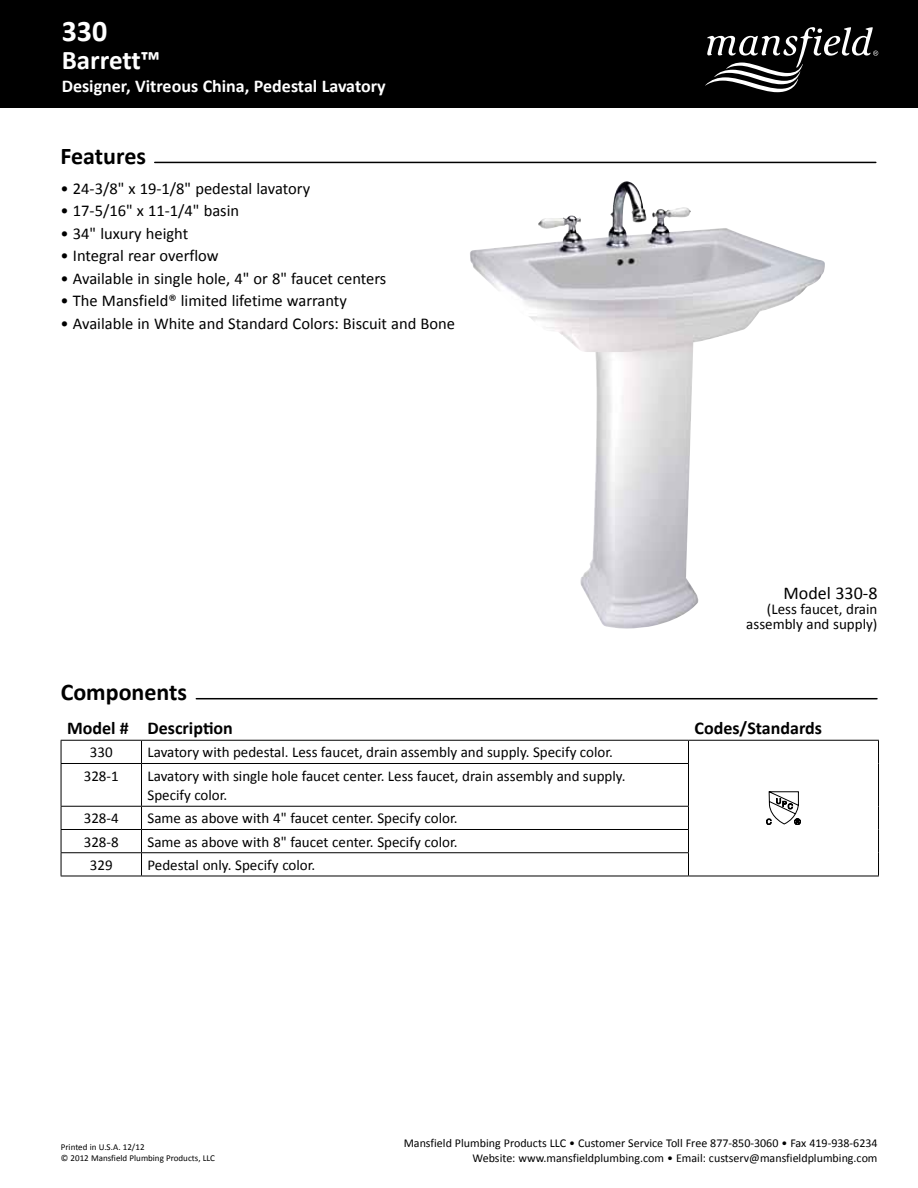
<style>
.page{position:relative;width:918px;height:1188px;background:#fff}
.page>*{position:absolute;margin:0;border:0;box-sizing:border-box;transform-origin:0 0}
.t1{font:700 30px "Calibri";color:#fff}
.t2{font:700 27px "Calibri";letter-spacing:-.005em;color:#fff}
.t3{font:700 24px "Calibri";color:#000}
.t4{font:700 18px "Calibri";color:#fff}
.t5{font:700 18px "Calibri";color:#000}
.t6{font:18px "Calibri";color:#000}
.t7{font:16.5px "Calibri";color:#000}
.t8{font:15px/19.5px "Calibri";color:#000}
.t9{font:12px/15px "Calibri";color:#000;text-align:right}
.t10{font:9px/10.8px "Calibri";color:#000}
</style>
<div class="page">
<img style="left:470px;top:181px;width:355px;height:448px">
<hr style="left:155px;top:162px;width:721px;height:1px;background:#000">
<hr style="left:61px;top:740px;width:81px;height:1px;background:#000">
<hr style="left:142px;top:740px;width:546px;height:1px;background:#000">
<svg style="left:141px;top:741px;width:1px;height:22px"></svg>
<hr style="left:141px;top:764px;width:1px;height:42px;background:#000">
<svg style="left:141px;top:807px;width:1px;height:69px"></svg>
<hr style="left:61px;top:763px;width:81px;height:1px;background:#000">
<hr style="left:61px;top:806px;width:81px;height:1px;background:#000">
<hr style="left:61px;top:829px;width:81px;height:1px;background:#000">
<hr style="left:61px;top:852px;width:81px;height:1px;background:#000">
<hr style="left:61px;top:876px;width:81px;height:1px;background:#000">
<hr style="left:142px;top:763px;width:547px;height:1px;background:#000">
<hr style="left:142px;top:806px;width:547px;height:1px;background:#000">
<hr style="left:142px;top:829px;width:547px;height:1px;background:#000">
<hr style="left:142px;top:852px;width:547px;height:1px;background:#000">
<hr style="left:142px;top:876px;width:546px;height:1px;background:#000">
<svg style="left:61px;top:741px;width:1px;height:22px"></svg>
<hr style="left:61px;top:764px;width:1px;height:42px;background:#000">
<svg style="left:61px;top:807px;width:1px;height:69px"></svg>
<hr style="left:688px;top:740px;width:191px;height:1px;background:#000">
<svg style="left:688px;top:741px;width:1px;height:22px"></svg>
<svg style="left:878px;top:741px;width:1px;height:22px"></svg>
<hr style="left:688px;top:764px;width:1px;height:42px;background:#000">
<hr style="left:878px;top:763px;width:1px;height:43px;background:#000">
<svg style="left:688px;top:807px;width:1px;height:69px"></svg>
<svg style="left:878px;top:806px;width:1px;height:70px"></svg>
<hr style="left:688px;top:876px;width:191px;height:1px;background:#000">
<svg style="left:766px;top:791px;width:35px;height:34px"></svg>
<hr style="left:196px;top:698px;width:681px;height:1px;background:#000">
<div style="left:0;top:0;width:918px;height:108px;background:#000"></div>
<svg style="left:705px;top:27px;width:173px;height:65px"></svg>
<h1 class="t1" style="left:62px;top:12px;width:47px">330</h1>
<h2 class="t2" style="left:62px;top:43px;width:100px">Barrett™</h2>
<p class="t4" style="left:62px;top:74px;width:326px">Designer, Vitreous China, Pedestal Lavatory</p>
<h3 class="t3" style="left:61px;top:141px;width:87px">Features</h3>
<p class="t7" style="left:61px;top:178px;width:251px">• 24-3/8" x 19-1/8" pedestal lavatory</p>
<p class="t7" style="left:61px;top:200px;width:180px">• 17-5/16" x 11-1/4" basin</p>
<p class="t7" style="left:61px;top:223px;width:129px">• 34" luxury height</p>
<p class="t7" style="left:61px;top:245px;width:160px">• Integral rear overflow</p>
<p class="t7" style="left:61px;top:268px;width:327px">• Available in single hole, 4" or 8" faucet centers</p>
<p class="t7" style="left:61px;top:290px;width:288px">• The Mansfield® limited lifetime warranty</p>
<p class="t7" style="left:61px;top:313px;width:396px">• Available in White and Standard Colors: Biscuit and Bone</p>
<h3 class="t3" style="left:61px;top:677px;width:128px">Components</h3>
<p class="t6" style="left:784px;top:581px;width:95px">Model 330-8</p>
<p class="t8" style="left:746px;top:600px;width:133px;line-height:15px;text-align:right">(Less faucet, drain assembly and supply)</p>
<p class="t5" style="left:67px;top:717px;width:167px">Model # Description</p>
<p class="t5" style="left:694px;top:717px;width:129px">Codes/Standards</p>
<p class="t8" style="left:90px;top:742px;width:24px">330</p>
<p class="t8" style="left:148px;top:742px;width:467px">Lavatory with pedestal. Less faucet, drain assembly and supply. Specify color.</p>
<p class="t8" style="left:84px;top:765px;width:37px">328-1</p>
<p class="t8" style="left:148px;top:765px;width:480px">Lavatory with single hole faucet center. Less faucet, drain assembly and supply.<br>Specify color.</p>
<p class="t8" style="left:84px;top:808px;width:37px">328-4</p>
<p class="t8" style="left:148px;top:808px;width:312px">Same as above with 4" faucet center. Specify color.</p>
<p class="t8" style="left:84px;top:831px;width:37px">328-8</p>
<p class="t8" style="left:148px;top:831px;width:312px">Same as above with 8" faucet center. Specify color.</p>
<p class="t8" style="left:90px;top:855px;width:24px">329</p>
<p class="t8" style="left:148px;top:855px;width:169px">Pedestal only. Specify color.</p>
<p class="t10" style="left:61px;top:1141px;width:156px">Printed in U.S.A. 12/12<br>© 2012 Mansfield Plumbing Products, LLC</p>
<p class="t9" style="left:404px;top:1135px;width:475px">Mansfield Plumbing Products LLC • Customer Service Toll Free 877-850-3060 • Fax 419-938-6234<br>Website: www.mansfieldplumbing.com • Email: custserv@mansfieldplumbing.com</p>
</div>
